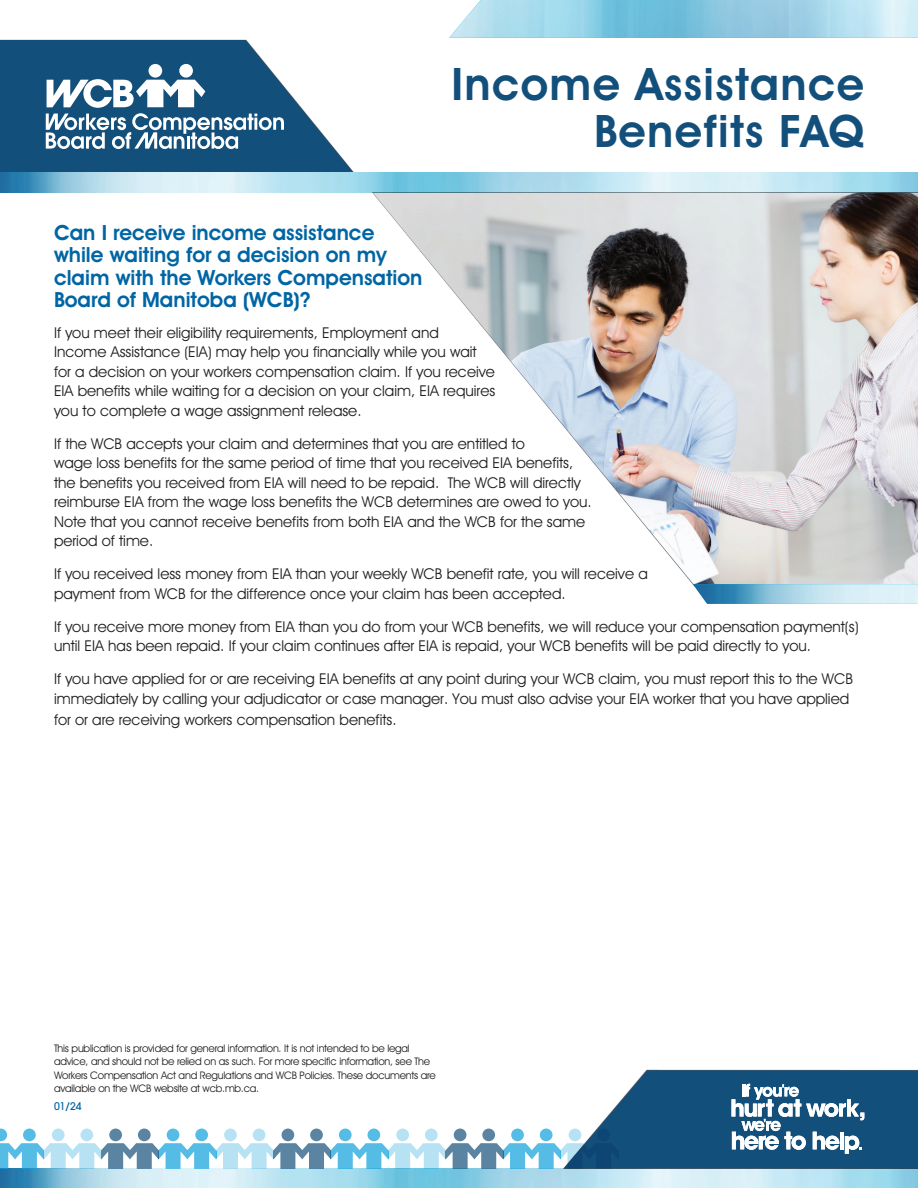
<style>
.page{position:relative;width:918px;height:1188px;background:#fff}
.page>*{position:absolute;margin:0;border:0;box-sizing:border-box;transform-origin:0 0}
.t1{font:600 45px/46.5px "Avant Garde IT Cby BT";letter-spacing:.03em;color:#134f7b;text-align:right}
.t2{font:600 21px/22.5px "Avant Garde IT Cby BT";color:#0065a4}
.Body_Copy{font:15px/19.5px "Avant Garde IT Cby BT";color:#231f20}
.Fine_Print{font:10.5px/13.5px "Avant Garde IT Cby BT";letter-spacing:-.02em;color:#231f20}
.Fine_Print-2{font:500 10.5px "Avant Garde IT Cby BT";color:#0065a4}
</style>
<div class="page">
<img style="left:0;top:1168px;width:918px;height:20px">
<svg style="left:0;top:40px;width:354px;height:133px;fill:#134f7b"></svg>
<div style="left:149px;top:64px;width:13px;height:14px;background:#fff;border-radius:50%"></div>
<div style="left:179px;top:64px;width:14px;height:14px;background:#fff;border-radius:50%"></div>
<svg style="left:46px;top:79px;width:238px;height:70px"></svg>
<img style="left:449px;top:0;width:469px;height:38px">
<img style="left:0;top:173px;width:918px;height:19px">
<img style="left:373px;top:192px;width:545px;height:393px">
<img style="left:693px;top:584px;width:225px;height:20px">
<svg style="left:0;top:1070px;width:918px;height:98px"></svg>
<p class="t1" style="left:452px;top:61px;width:414px">Income Assistance<br>Benefits FAQ</p>
<p class="t2" style="left:54px;top:221px;width:370px">Can I receive income assistance while waiting for a decision on my claim with the Workers Compensation<br>Board of Manitoba (WCB)?</p>
<p class="Body_Copy" style="left:54px;top:323px;width:443px">If you meet their eligibility requirements, Employment and<br>Income Assistance (EIA) may help you financially while you wait for a decision on your workers compensation claim. If you receive EIA benefits while waiting for a decision on your claim, EIA requires you to complete a wage assignment release.</p>
<p class="Body_Copy" style="left:54px;top:434px;width:539px">If the WCB accepts your claim and determines that you are entitled to<br>wage loss benefits for the same period of time that you received EIA benefits, the benefits you received from EIA will need to be repaid. The WCB will directly reimburse EIA from the wage loss benefits the WCB determines are owed to you.<br>Note that you cannot receive benefits from both EIA and the WCB for the same period of time.</p>
<p class="Body_Copy" style="left:54px;top:564px;width:595px">If you received less money from EIA than your weekly WCB benefit rate, you will receive a payment from WCB for the difference once your claim has been accepted.</p>
<p class="Body_Copy" style="left:54px;top:617px;width:806px">If you receive more money from EIA than you do from your WCB benefits, we will reduce your compensation payment(s) until EIA has been repaid. If your claim continues after EIA is repaid, your WCB benefits will be paid directly to you.</p>
<p class="Body_Copy" style="left:54px;top:669px;width:801px">If you have applied for or are receiving EIA benefits at any point during your WCB claim, you must report this to the WCB immediately by calling your adjudicator or case manager. You must also advise your EIA worker that you have applied</p>
<p class="Body_Copy" style="left:54px;top:710px;width:344px">for or are receiving workers compensation benefits.</p>
<p class="Fine_Print" style="left:54px;top:1041px;width:384px">This publication is provided for general information. It is not intended to be legal advice, and should not be relied on as such. For more specific information, see The Workers Compensation Act and Regulations and WCB Policies. These documents are available on the WCB website at wcb.mb.ca.</p>
<p class="Fine_Print-2" style="left:54px;top:1100px;width:29px">01/24</p>
</div>
